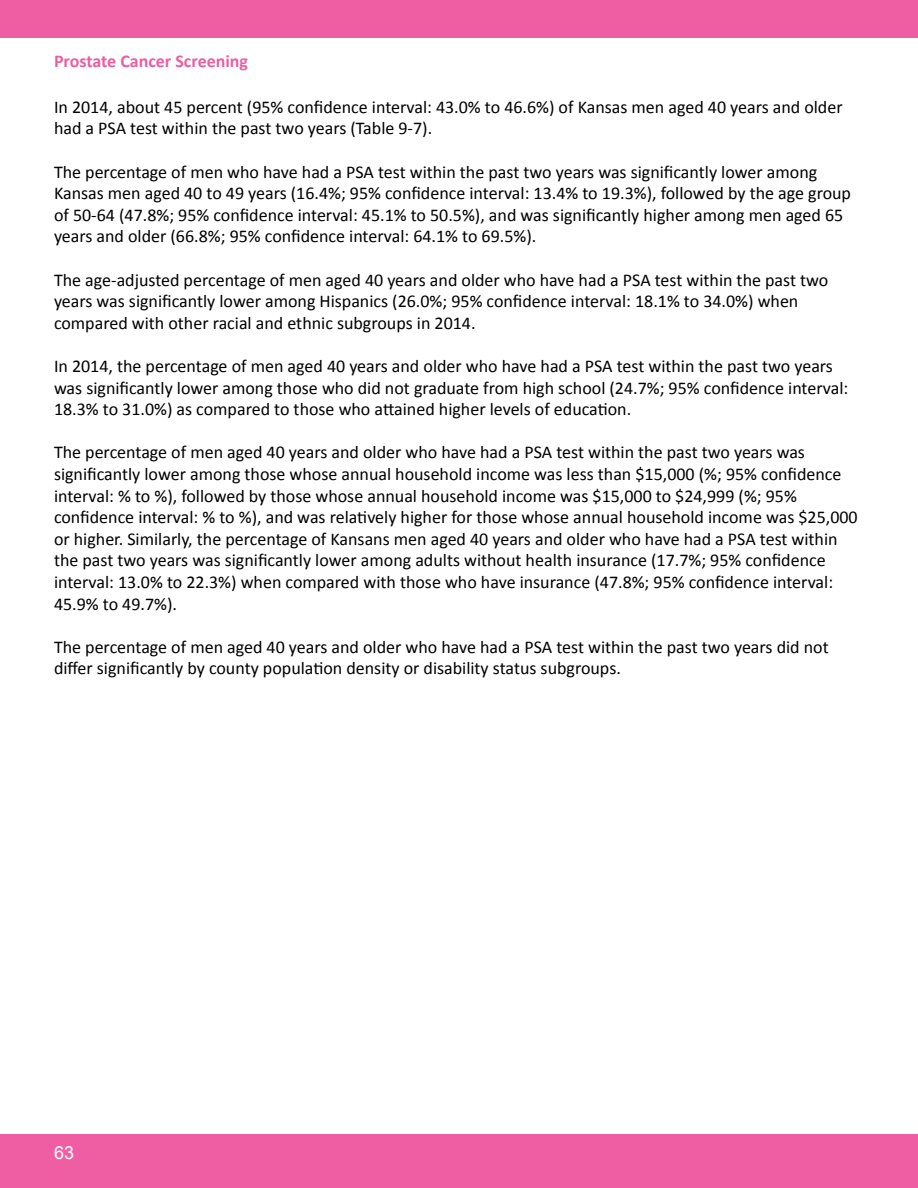
<style>
.page{position:relative;width:918px;height:1188px;background:#fff}
.page>*{position:absolute;margin:0;border:0;box-sizing:border-box;transform-origin:0 0}
.t1{font:18px/21.6px "Calibri";color:#000}
.t2{font:700 18px "Calibri";color:#eb5ea1}
.t3{font:18px "Arial";color:#fff}
</style>
<div class="page">
<div style="left:0;top:0;width:918px;height:38px;background:#ef5ea2"></div>
<div style="left:0;top:1134px;width:918px;height:54px;background:#ef5ea2"></div>
<p class="t2" style="left:54px;top:50px;width:196px">Prostate Cancer Screening</p>
<p class="t1" style="left:54px;top:95px;width:790px">In 2014, about 45 percent (95% confidence interval: 43.0% to 46.6%) of Kansas men aged 40 years and older had a PSA test within the past two years (Table 9-7).</p>
<p class="t1" style="left:54px;top:160px;width:799px">The percentage of men who have had a PSA test within the past two years was significantly lower among Kansas men aged 40 to 49 years (16.4%; 95% confidence interval: 13.4% to 19.3%), followed by the age group of 50-64 (47.8%; 95% confidence interval: 45.1% to 50.5%), and was significantly higher among men aged 65 years and older (66.8%; 95% confidence interval: 64.1% to 69.5%).</p>
<p class="t1" style="left:54px;top:268px;width:776px">The age-adjusted percentage of men aged 40 years and older who have had a PSA test within the past two years was significantly lower among Hispanics (26.0%; 95% confidence interval: 18.1% to 34.0%) when compared with other racial and ethnic subgroups in 2014.</p>
<p class="t1" style="left:54px;top:354px;width:796px">In 2014, the percentage of men aged 40 years and older who have had a PSA test within the past two years was significantly lower among those who did not graduate from high school (24.7%; 95% confidence interval:<br>18.3% to 31.0%) as compared to those who attained higher levels of education.</p>
<p class="t1" style="left:54px;top:441px;width:805px">The percentage of men aged 40 years and older who have had a PSA test within the past two years was significantly lower among those whose annual household income was less than $15,000 (%; 95% confidence interval: % to %), followed by those whose annual household income was $15,000 to $24,999 (%; 95% confidence interval: % to %), and was relatively higher for those whose annual household income was $25,000 or higher. Similarly, the percentage of Kansans men aged 40 years and older who have had a PSA test within the past two years was significantly lower among adults without health insurance (17.7%; 95% confidence interval: 13.0% to 22.3%) when compared with those who have insurance (47.8%; 95% confidence interval:<br>45.9% to 49.7%).</p>
<p class="t1" style="left:54px;top:635px;width:776px">The percentage of men aged 40 years and older who have had a PSA test within the past two years did not differ significantly by county population density or disability status subgroups.</p>
<p class="t3" style="left:54px;top:1143px;width:22px">63</p>
</div>
